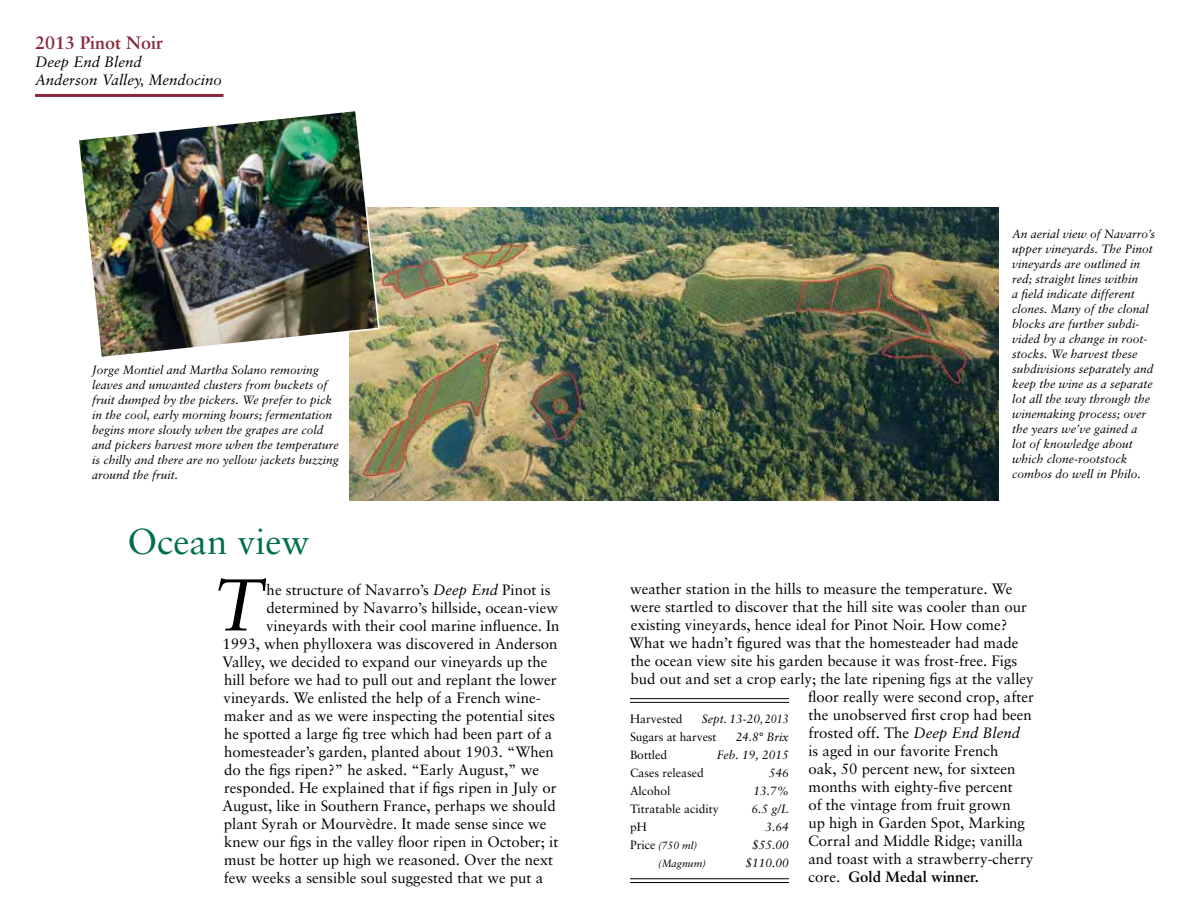
<style>
.page{position:relative;width:1188px;height:918px;background:#fff}
.page>*{position:absolute;margin:0;border:0;box-sizing:border-box;transform-origin:0 0}
.t1{font:italic 73.2px "Sabon";color:#000}
.t2{font:36px "Sabon";color:#006f45}
.t3{font:700 18px "Sabon";color:#88283d}
.t4{font:15px "Sabon";color:#000}
.t5{font:italic 15px/18px "Sabon";color:#000}
.t6{font:700 15px "Sabon";color:#000}
.t7{font:italic 12px/15px "Sabon";color:#000}
.t8{font:12px "Sabon";color:#000}
.t9{font:italic 10.5px "Sabon";color:#000}
.s1{font-style:italic}
.s2{font-weight:400}
.s3{font-style:normal;font-size:12px}
.s4{font-style:normal;font-size:12px;color:#fff}
</style>
<div class="page">
<hr style="left:35px;top:94px;width:188px;height:3px;background:#88283d">
<hr style="left:630px;top:698px;width:159px;height:1px;background:#000">
<hr style="left:630px;top:702px;width:159px;height:1px;background:#000">
<hr style="left:630px;top:878px;width:159px;height:1px;background:#000">
<hr style="left:630px;top:882px;width:159px;height:1px;background:#000">
<img style="left:350px;top:208px;width:649px;height:292px">
<img style="left:79px;top:111px;width:302px;height:248px">
<p class="t3" style="left:35px;top:32px;width:130px">2013 Pinot Noir</p>
<p class="t5" style="left:35px;top:53px;width:188px">Deep End Blend<br>Anderson Valley, Mendocino</p>
<p class="t7" style="left:92px;top:362px;width:248px">Jorge Montiel and Martha Solano removing leaves and unwanted clusters from buckets of fruit dumped by the pickers. We prefer to pick in the cool, early morning hours; fermentation begins more slowly when the grapes are cold and pickers harvest more when the temperature is chilly and there are no yellow jackets buzzing around the fruit.</p>
<h2 class="t2" style="left:128px;top:520px;width:183px">Ocean view</h2>
<h1 class="t1" style="left:214px;top:563px;width:50px">T</h1>
<p class="t4" style="left:267px;top:580px;width:285px">he structure of Navarro’s <span class="s1">Deep End</span> Pinot is</p>
<p class="t4" style="left:267px;top:598px;width:293px">determined by Navarro’s hillside, ocean-view</p>
<p class="t4" style="left:266px;top:616px;width:295px">vineyards with their cool marine influence. In</p>
<p class="t4" style="left:222px;top:634px;width:337px">1993, when phylloxera was discovered in Anderson</p>
<p class="t4" style="left:223px;top:652px;width:326px">Valley, we decided to expand our vineyards up the</p>
<p class="t4" style="left:224px;top:670px;width:334px">hill before we had to pull out and replant the lower</p>
<p class="t4" style="left:224px;top:688px;width:319px">vineyards. We enlisted the help of a French wine-</p>
<p class="t4" style="left:224px;top:706px;width:332px">maker and as we were inspecting the potential sites</p>
<p class="t4" style="left:224px;top:724px;width:330px">he spotted a large fig tree which had been part of a</p>
<p class="t4" style="left:224px;top:742px;width:331px">homesteader’s garden, planted about 1903. “When</p>
<p class="t4" style="left:224px;top:760px;width:317px">do the figs ripen?” he asked. “Early August,” we</p>
<p class="t4" style="left:224px;top:778px;width:334px">responded. He explained that if figs ripen in July or</p>
<p class="t4" style="left:222px;top:796px;width:335px">August, like in Southern France, perhaps we should</p>
<p class="t4" style="left:224px;top:814px;width:324px">plant Syrah or Mourvèdre. It made sense since we</p>
<p class="t4" style="left:224px;top:832px;width:336px">knew our figs in the valley floor ripen in October; it</p>
<p class="t4" style="left:224px;top:850px;width:331px">must be hotter up high we reasoned. Over the next</p>
<p class="t4" style="left:224px;top:868px;width:321px">few weeks a sensible soul suggested that we put a</p>
<p class="t7" style="left:1012px;top:226px;width:145px">An aerial view of Navarro’s upper vineyards. The Pinot vineyards are outlined in red; straight lines within<br>a field indicate different clones. Many of the clonal blocks are further subdi&shy;vided by a change in root&shy;stocks. We harvest these subdivisions separately and keep the wine as a separate lot all the way through the winemaking process; over the years we’ve gained a<br>lot of knowledge about which clone-rootstock combos do well in Philo.</p>
<p class="t4" style="left:630px;top:580px;width:384px">weather station in the hills to measure the temperature. We</p>
<p class="t4" style="left:630px;top:598px;width:398px">were startled to discover that the hill site was cooler than our</p>
<p class="t4" style="left:631px;top:616px;width:378px">existing vineyards, hence ideal for Pinot Noir. How come?</p>
<p class="t4" style="left:629px;top:634px;width:391px">What we hadn’t figured was that the homesteader had made</p>
<p class="t4" style="left:631px;top:652px;width:388px">the ocean view site his garden because it was frost-free. Figs</p>
<p class="t4" style="left:631px;top:670px;width:405px">bud out and set a crop early; the late ripening figs at the valley</p>
<p class="t4" style="left:808px;top:688px;width:227px">floor really were second crop, after</p>
<p class="t4" style="left:809px;top:706px;width:225px">the unobserved first crop had been</p>
<p class="t4" style="left:808px;top:724px;width:213px">frosted off. The <span class="s1">Deep End Blend</span></p>
<p class="t4" style="left:808px;top:742px;width:192px">is aged in our favorite French</p>
<p class="t4" style="left:808px;top:760px;width:209px">oak, 50 percent new, for sixteen</p>
<p class="t4" style="left:809px;top:778px;width:206px">months with eighty-five percent</p>
<p class="t4" style="left:808px;top:796px;width:204px">of the vintage from fruit grown</p>
<p class="t4" style="left:808px;top:814px;width:218px">up high in Garden Spot, Marking</p>
<p class="t4" style="left:808px;top:832px;width:217px">Corral and Middle Ridge; vanilla</p>
<p class="t4" style="left:808px;top:850px;width:227px">and toast with a strawberry-cherry</p>
<p class="t6" style="left:809px;top:868px;width:172px"><span class="s2">core.</span> Gold Medal winner.</p>
<p class="t8" style="left:630px;top:711px;width:54px">Harvested</p>
<p class="t7" style="left:702px;top:711px;width:89px">Sept. 13-20, 2013</p>
<p class="t8" style="left:630px;top:729px;width:88px">Sugars at harvest</p>
<p class="t7" style="left:736px;top:729px;width:55px">24.8° Brix</p>
<p class="t8" style="left:630px;top:747px;width:39px">Bottled</p>
<p class="t7" style="left:717px;top:747px;width:74px">Feb. 19, 2015</p>
<p class="t8" style="left:630px;top:765px;width:75px">Cases released</p>
<p class="t7" style="left:769px;top:765px;width:22px">546</p>
<p class="t8" style="left:630px;top:783px;width:42px">Alcohol</p>
<p class="t7" style="left:754px;top:783px;width:37px">13.7%</p>
<p class="t8" style="left:630px;top:801px;width:90px">Titratable acidity</p>
<p class="t7" style="left:752px;top:801px;width:39px">6.5 g/L</p>
<p class="t8" style="left:630px;top:819px;width:18px">pH</p>
<p class="t7" style="left:766px;top:819px;width:25px">3.64</p>
<p class="t9" style="left:630px;top:839px;width:69px"><span class="s3">Price</span> (750 ml)</p>
<p class="t7" style="left:752px;top:837px;width:38px">$55.00</p>
<p class="t9" style="left:630px;top:857px;width:78px"><span class="s4">Price</span> (Magnum)</p>
<p class="t7" style="left:746px;top:855px;width:45px">$110.00</p>
</div>
